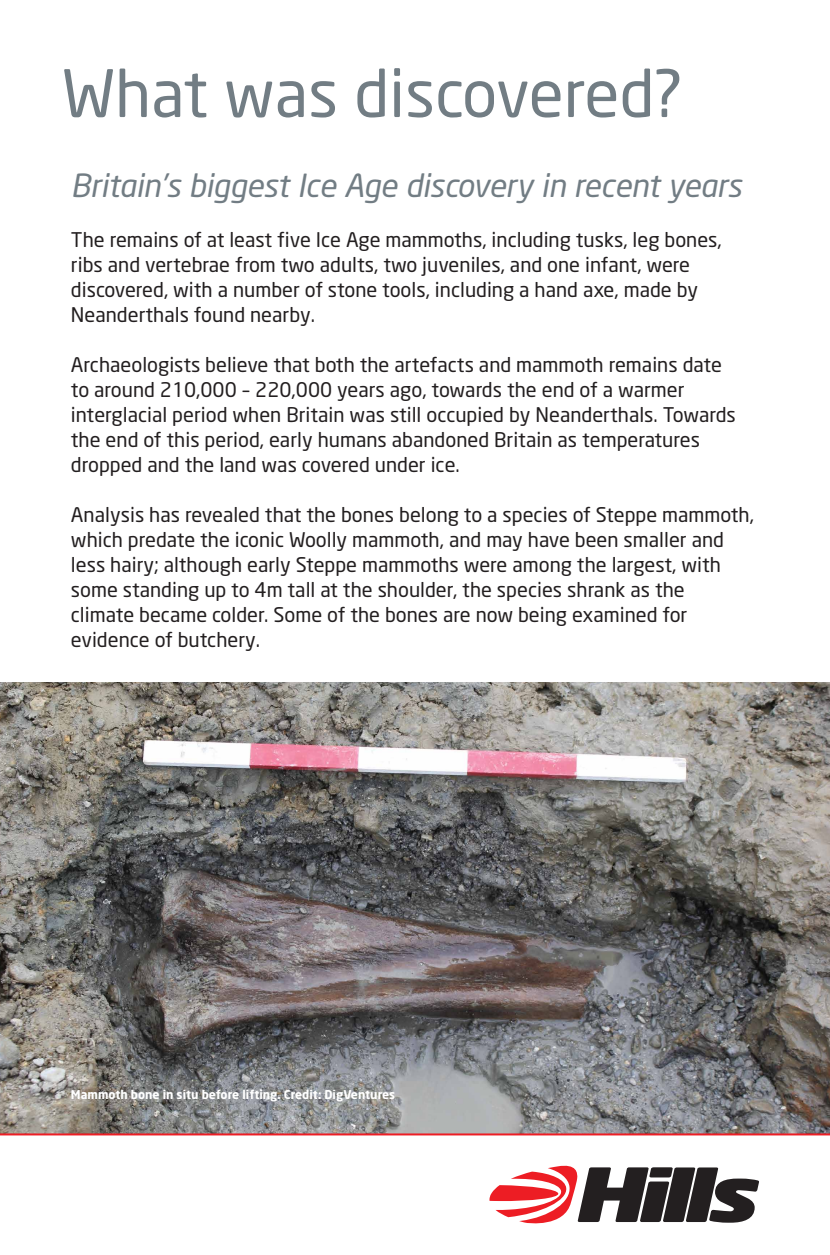
<style>
.page{position:relative;width:830px;height:1255px;background:#fff}
.page>*{position:absolute;margin:0;border:0;box-sizing:border-box;transform-origin:0 0}
.t1{font:64.5px "Neo Sans";color:#727d84}
.t2{font:italic 31.5px "Neo Sans";letter-spacing:-.01em;color:#727d84}
.t3{font:20px/25px "Neo Sans";color:#231f20}
.t4{font:700 12px "Neo Sans";color:#fff}
</style>
<div class="page">
<img style="left:0;top:682px;width:829px;height:451px">
<hr style="left:0;top:1133px;width:829px;height:2px;background:#ed1d24">
<svg style="left:489px;top:1165px;width:269px;height:59px"></svg>
<h1 class="t1" style="left:62px;top:54px;width:622px">What was discovered?</h1>
<h2 class="t2" style="left:71px;top:166px;width:672px">Britain’s biggest Ice Age discovery in recent years</h2>
<p class="t3" style="left:71px;top:226px;width:652px">The remains of at least five Ice Age mammoths, including tusks, leg bones, ribs and vertebrae from two adults, two juveniles, and one infant, were discovered, with a number of stone tools, including a hand axe, made by Neanderthals found nearby.</p>
<p class="t3" style="left:71px;top:351px;width:666px">Archaeologists believe that both the artefacts and mammoth remains date to around 210,000 – 220,000 years ago, towards the end of a warmer interglacial period when Britain was still occupied by Neanderthals. Towards the end of this period, early humans abandoned Britain as temperatures dropped and the land was covered under ice.</p>
<p class="t3" style="left:71px;top:501px;width:684px">Analysis has revealed that the bones belong to a species of Steppe mammoth, which predate the iconic Woolly mammoth, and may have been smaller and less hairy; although early Steppe mammoths were among the largest, with some standing up to 4m tall at the shoulder, the species shrank as the<br>climate became colder. Some of the bones are now being examined for evidence of butchery.</p>
<p class="t4" style="left:71px;top:1086px;width:326px">Mammoth bone in situ before lifting. Credit: DigVentures</p>
</div>
